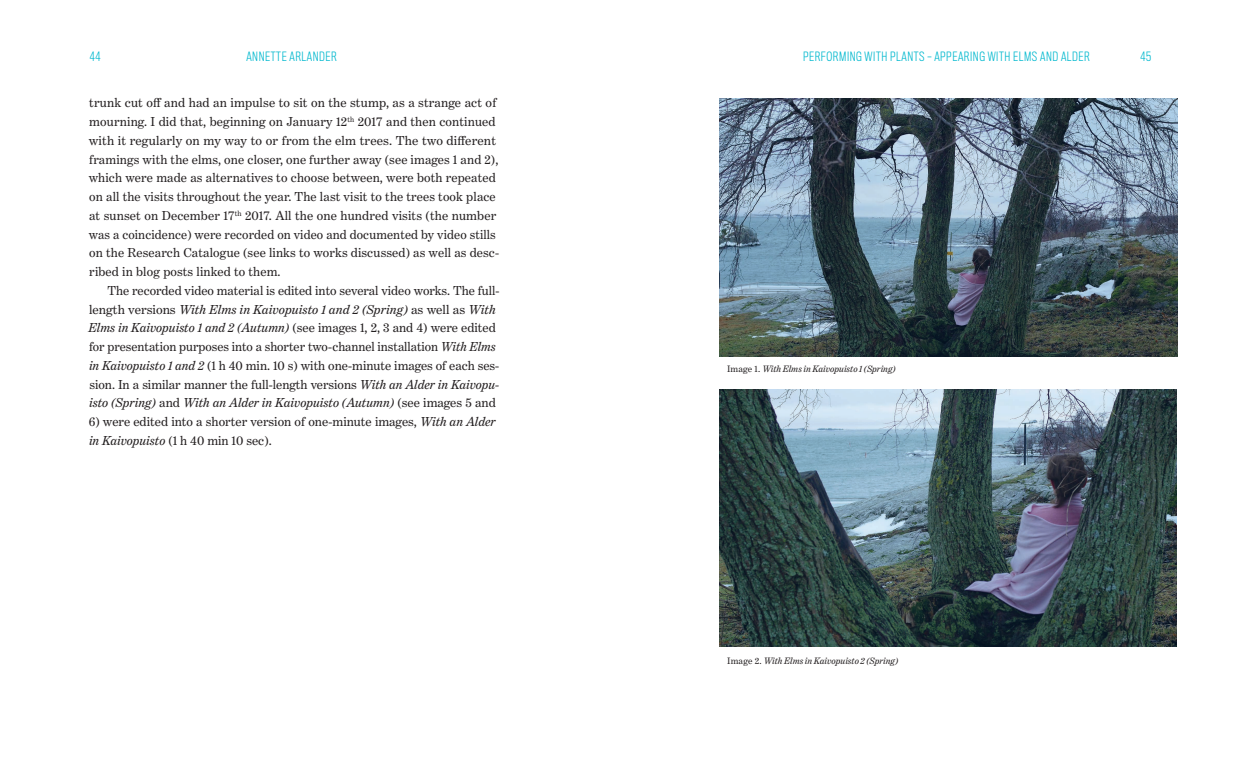
<style>
.page{position:relative;width:1241px;height:762px;background:#fff}
.page>*{position:absolute;margin:0;border:0;box-sizing:border-box;transform-origin:0 0}
.Leipäteksti_eka{font:13.12px/18.8px "Benton Modern Two";letter-spacing:.01em;color:#231f20}
.Leipäteksti_ENG{font:13.12px/18.8px "Benton Modern Two";color:#231f20}
.t1{font:300 11.88px "Titling Gothic FB Cond";letter-spacing:.05em;color:#00b8ce}
.Kuvateksti{font:italic 9.38px "Benton Modern Two";letter-spacing:.005em;color:#231f20}
.s1{font-style:italic}
.s2{font-style:normal}
</style>
<div class="page">
<img style="left:719px;top:99px;width:457px;height:257px">
<img style="left:719px;top:390px;width:457px;height:257px">
<p class="t1" style="left:90px;top:50px;width:12px">44</p>
<p class="t1" style="left:246px;top:50px;width:92px">ANNETTE ARLANDER</p>
<p class="t1" style="left:803px;top:50px;width:288px">PERFORMING WITH PLANTS – APPEARING WITH ELMS AND ALDER</p>
<p class="t1" style="left:1140px;top:50px;width:12px">45</p>
<p class="Leipäteksti_eka" style="left:89px;top:94px;width:412px">trunk cut off and had an impulse to sit on the stump, as a strange act of mourning. I did that, beginning on January 12<sup>th</sup> 2017 and then continued with it regularly on my way to or from the elm trees. The two different framings with the elms, one closer, one further away (see images 1 and 2), which were made as alternatives to choose between, were both repeated on all the visits throughout the year. The last visit to the trees took place at sunset on December 17<sup>th</sup> 2017. All the one hundred visits (the number was a coincidence) were recorded on video and documented by video stills on the Research Catalogue (see links to works discussed) as well as desc&shy;ribed in blog posts linked to them.</p>
<p class="Leipäteksti_ENG" style="left:88px;top:281px;width:412px;text-indent:19px">The recorded video material is edited into several video works. The full&shy;length versions <span class="s1">With Elms in Kaivopuisto 1 and 2 (Spring)</span> as well as <span class="s1">With Elms in Kaivopuisto 1 and 2 (Autumn)</span> (see images 1, 2, 3 and 4) were edited for presentation purposes into a shorter two-channel installation <span class="s1">With Elms in Kaivopuisto 1 and 2</span> (1 h 40 min. 10 s) with one-minute images of each ses&shy;sion. In a similar manner the full-length versions <span class="s1">With an Alder in Kaivopu&shy;isto (Spring)</span> and <span class="s1">With an Alder in Kaivopuisto (Autumn)</span> (see images 5 and</p>
<p class="Leipäteksti_ENG" style="left:89px;top:412px;width:408px">6) were edited into a shorter version of one-minute images, <span class="s1">With an Alder in Kaivopuisto</span> (1 h 40 min 10 sec).</p>
<p class="Kuvateksti" style="left:727px;top:363px;width:170px"><span class="s2">Image 1.</span> With Elms in Kaivopuisto 1 (Spring)</p>
<p class="Kuvateksti" style="left:727px;top:655px;width:172px"><span class="s2">Image 2.</span> With Elms in Kaivopuisto 2 (Spring)</p>
</div>
